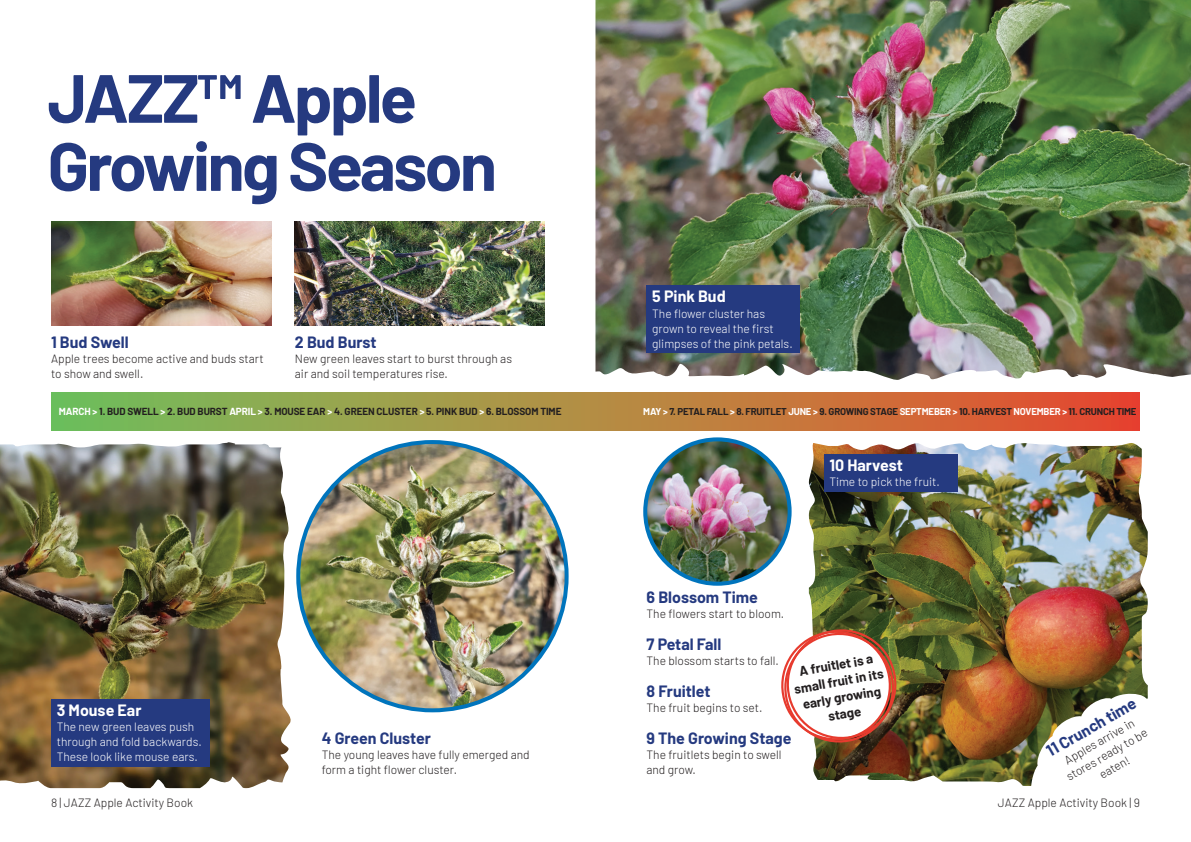
<style>
.page{position:relative;width:1191px;height:842px;background:#fff}
.page>*{position:absolute;margin:0;border:0;box-sizing:border-box;transform-origin:0 0}
.t1{font:700 68.1px/68.1px "Barlow";letter-spacing:-.04em;color:#253a80}
.t2{font:700 16px "Barlow";color:#253a80}
.t3{font:700 16px "Barlow";color:#fff}
.t4{font:700 13.2px/16.5px "Barlow";color:#231f20;text-align:center}
.t5{font:300 12px/15px "Barlow";color:#231f20}
.t6{font:300 12px/15px "Barlow";color:#fff}
.t7{font:700 10px "Barlow";letter-spacing:-.01em;color:#231f20}
.t8{font:700 9.7px "Barlow";letter-spacing:-.02em;color:#231f20}
.s1{color:#fff}
</style>
<div class="page">
<div style="left:51px;top:393px;width:1089px;height:38px;background:linear-gradient(to right,#75c55b,#ec4d2e)"></div>
<img style="left:595px;top:0;width:596px;height:380px">
<img style="left:809px;top:443px;width:338px;height:343px">
<img style="left:0;top:442px;width:291px;height:346px">
<img style="left:298px;top:442px;width:268px;height:268px;border-radius:134px">
<div style="left:823px;top:454px;width:134px;height:38px;background:#253a80"></div>
<div style="left:646px;top:286px;width:153px;height:67px;background:#253a80"></div>
<img style="left:645px;top:439px;width:144px;height:145px;border-radius:72px">
<div style="left:643px;top:437px;width:148px;height:149px;border:4px solid #0074bc;border-radius:50%"></div>
<img style="left:51px;top:221px;width:221px;height:105px">
<div style="left:51px;top:699px;width:159px;height:68px;background:#253a80"></div>
<img style="left:295px;top:221px;width:249px;height:105px">
<svg style="left:781px;top:623px;width:121px;height:126px"></svg>
<h1 class="t1" style="left:47px;top:59px;width:451px">JAZZ™ Apple<br>Growing Season</h1>
<h2 class="t2" style="left:51px;top:330px;width:79px">1 Bud Swell</h2>
<p class="t5" style="left:51px;top:350px;width:214px">Apple trees become active and buds start to show and swell.</p>
<h2 class="t2" style="left:295px;top:330px;width:83px">2 Bud Burst</h2>
<p class="t5" style="left:295px;top:350px;width:219px">New green leaves start to burst through as air and soil temperatures rise.</p>
<p class="t7" style="left:59px;top:404px;width:504px"><span class="s1">MARCH &gt;</span> 1. BUD SWELL <span class="s1">&gt;</span> 2. BUD BURST <span class="s1">APRIL &gt;</span> 3. MOUSE EAR <span class="s1">&gt;</span> 4. GREEN CLUSTER <span class="s1">&gt;</span> 5. PINK BUD <span class="s1">&gt;</span> 6. BLOSSOM TIME</p>
<h2 class="t3" style="left:57px;top:699px;width:86px">3 Mouse Ear</h2>
<p class="t6" style="left:57px;top:718px;width:147px">The new green leaves push through and fold backwards.<br>These look like mouse ears.</p>
<h2 class="t2" style="left:322px;top:726px;width:111px">4 Green Cluster</h2>
<p class="t5" style="left:322px;top:746px;width:209px">The young leaves have fully emerged and form a tight flower cluster.</p>
<h2 class="t3" style="left:652px;top:285px;width:75px">5 Pink Bud</h2>
<p class="t6" style="left:652px;top:305px;width:142px">The flower cluster has grown to reveal the first glimpses of the pink petals.</p>
<p class="t8" style="left:643px;top:404px;width:495px"><span class="s1">MAY &gt;</span> 7. PETAL FALL <span class="s1">&gt;</span> 8. FRUITLET <span class="s1">JUNE &gt;</span> 9. GROWING STAGE <span class="s1">SEPTMEBER &gt;</span> 10. HARVEST <span class="s1">NOVEMBER &gt;</span> 11. CRUNCH TIME</p>
<h2 class="t3" style="left:829px;top:454px;width:75px">10 Harvest</h2>
<p class="t6" style="left:829px;top:473px;width:112px">Time to pick the fruit.</p>
<h2 class="t2" style="left:646px;top:586px;width:113px">6 Blossom Time</h2>
<p class="t5" style="left:646px;top:606px;width:139px">The flowers start to bloom.</p>
<h2 class="t2" style="left:646px;top:633px;width:76px">7 Petal Fall</h2>
<p class="t5" style="left:646px;top:652px;width:134px">The blossom starts to fall.</p>
<h2 class="t2" style="left:646px;top:679px;width:65px">8 Fruitlet</h2>
<p class="t5" style="left:646px;top:699px;width:118px">The fruit begins to set.</p>
<h2 class="t2" style="left:646px;top:726px;width:147px">9 The Growing Stage</h2>
<p class="t5" style="left:646px;top:746px;width:137px">The fruitlets begin to swell and grow.</p>
<p class="t4" style="left:790px;top:664px;width:92px;rotate:-10deg">A fruitlet is a small fruit in its early growing stage</p>
<h2 class="t2" style="left:1041px;top:742px;width:102px;rotate:-30deg">11 Crunch time</h2>
<p class="t5" style="left:1055px;top:757px;width:93px;text-align:center;rotate:-30deg">Apples arrive in stores ready to be eaten!</p>
<p class="t5" style="left:51px;top:794px;width:143px">8 | JAZZ Apple Activity Book</p>
<p class="t5" style="left:998px;top:794px;width:143px">JAZZ Apple Activity Book | 9</p>
</div>
